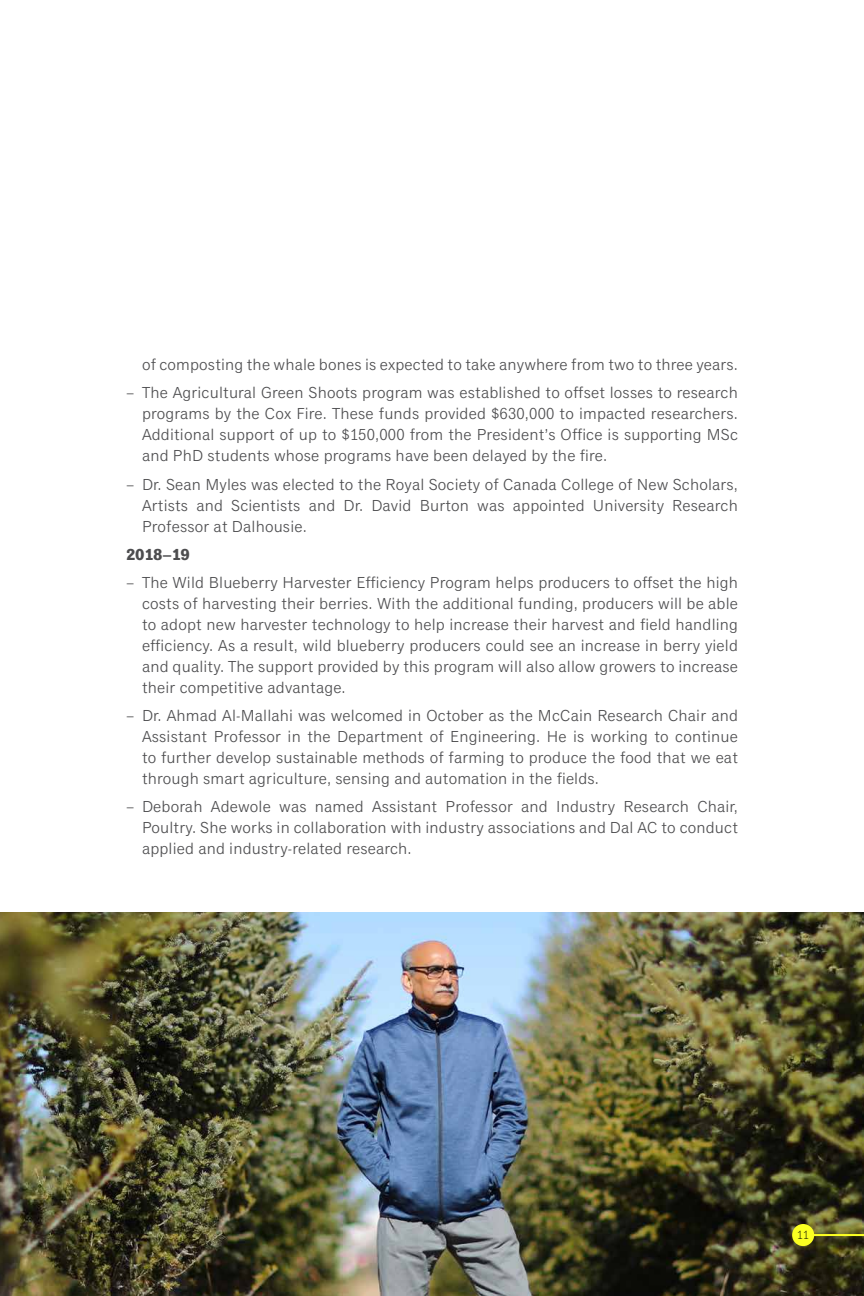
<style>
.page{position:relative;width:864px;height:1296px;background:#fff}
.page>*{position:absolute;margin:0;border:0;box-sizing:border-box;transform-origin:0 0}
.t1{font:16px/21px "Classic Grotesque Std";letter-spacing:.01em;color:#4d4d4f;text-align:justify}
.t2{font:700 16px "Classic Grotesque Std";letter-spacing:-.02em;color:#4d4d4f}
.t3{font:300 12px "Classic Grotesque Std";color:#000}
</style>
<div class="page">
<img style="left:0;top:913px;width:864px;height:383px">
<hr style="left:803px;top:1234px;width:61px;height:2px;background:#fbff22">
<div style="left:792px;top:1224px;width:22px;height:22px;background:#fbff22;border-radius:50%"></div>
<p class="t1" style="left:126px;top:351px;width:614px;line-height:28.2px;text-align:right">of composting the whale bones is expected to take anywhere from two to three years.<br>− The Agricultural Green Shoots program was established to offset losses to research</p>
<p class="t1" style="left:142px;top:404px;width:598px">programs by the Cox Fire. These funds provided $630,000 to impacted researchers.<br>Additional support of up to $150,000 from the President’s Office is supporting MSc and PhD students whose programs have been delayed by the fire.</p>
<p class="t1" style="left:142px;top:474px;width:598px;text-indent:-16px">− Dr. Sean Myles was elected to the Royal Society of Canada College of New Scholars, Artists and Scientists and Dr. David Burton was appointed University Research Professor at Dalhousie.</p>
<p class="t2" style="left:126px;top:545px;width:65px">2018–19</p>
<p class="t1" style="left:142px;top:572px;width:598px;text-indent:-16px">− The Wild Blueberry Harvester Efficiency Program helps producers to offset the high costs of harvesting their berries. With the additional funding, producers will be able to adopt new harvester technology to help increase their harvest and field handling efficiency. As a result, wild blueberry producers could see an increase in berry yield and quality. The support provided by this program will also allow growers to increase their competitive advantage.</p>
<p class="t1" style="left:142px;top:706px;width:598px;text-indent:-16px">− Dr. Ahmad Al-Mallahi was welcomed in October as the McCain Research Chair and Assistant Professor in the Department of Engineering. He is working to continue to further develop sustainable methods of farming to produce the food that we eat through smart agriculture, sensing and automation in the fields.</p>
<p class="t1" style="left:142px;top:797px;width:598px;text-indent:-16px">− Deborah Adewole was named Assistant Professor and Industry Research Chair, Poultry. She works in collaboration with industry associations and Dal AC to conduct applied and industry-related research.</p>
<p class="t3" style="left:797px;top:1228px;width:13px">11</p>
</div>
